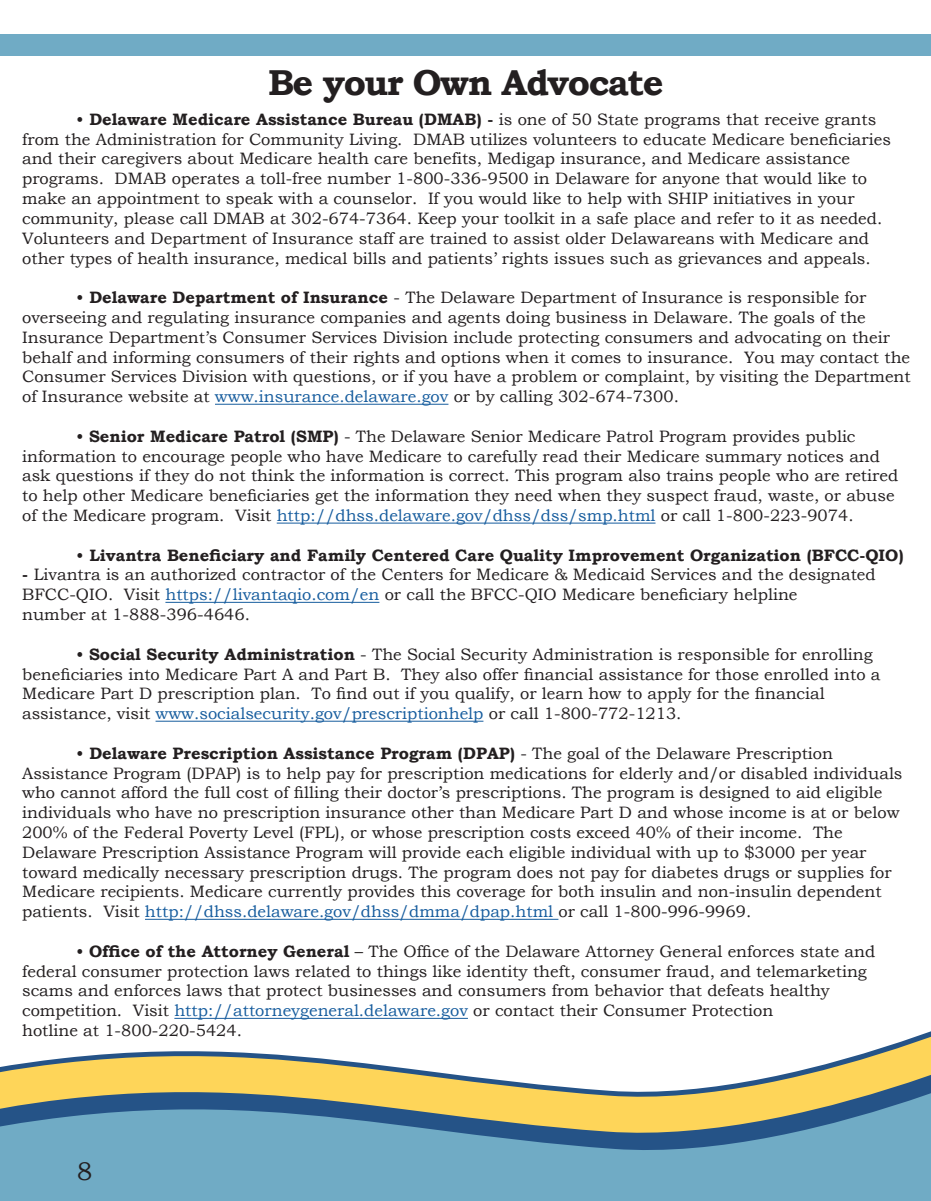
<style>
.page{position:relative;width:931px;height:1201px;background:#fff}
.page>*{position:absolute;margin:0;border:0;box-sizing:border-box;transform-origin:0 0}
.Heading_1___36pt{font:700 36px "Bookman Old Style";letter-spacing:-.04em;color:#231f20}
.Heading_1___36pt-2{font:25.5px "Bookman Old Style";color:#231f20}
.t1{font:16.5px/19.8px "Bookman Old Style";color:#231f20}
.t2{font:700 16.5px "Bookman Old Style";color:#231f20}
.t3{font:16.5px "Bookman Old Style";color:#175d9e}
.s1{font-weight:700}
.s2{color:#175d9e}
.s3{font-weight:400}
.s4{color:#231f20}
</style>
<div class="page">
<svg style="left:0;top:1018px;width:930px;height:181px"></svg>
<div style="left:0;top:34px;width:930px;height:22px;background:#70abc5"></div>
<hr style="left:215px;top:404px;width:233px;height:1px;background:#175d9e">
<hr style="left:277px;top:522px;width:378px;height:1px;background:#175d9e">
<hr style="left:165px;top:602px;width:214px;height:1px;background:#175d9e">
<hr style="left:155px;top:720px;width:328px;height:1px;background:#175d9e">
<hr style="left:145px;top:918px;width:413px;height:1px;background:#175d9e">
<hr style="left:174px;top:1017px;width:294px;height:1px;background:#175d9e">
<svg style="left:0;top:1194px;width:8px;height:7px"></svg>
<svg style="left:924px;top:1194px;width:7px;height:7px"></svg>
<p class="Heading_1___36pt" style="left:268px;top:57px;width:397px">Be your Own Advocate</p>
<p class="t1" style="left:76px;top:109px;width:801px">• <span class="s1">Delaware Medicare Assistance Bureau (DMAB) -</span> is one of 50 State programs that receive grants</p>
<p class="t1" style="left:22px;top:129px;width:870px">from the Administration for Community Living. DMAB utilizes volunteers to educate Medicare beneficiaries and their caregivers about Medicare health care benefits, Medigap insurance, and Medicare assistance programs. DMAB operates a toll-free number 1-800-336-9500 in Delaware for anyone that would like to make an appointment to speak with a counselor. If you would like to help with SHIP initiatives in your community, please call DMAB at 302-674-7364. Keep your toolkit in a safe place and refer to it as needed.<br>Volunteers and Department of Insurance staff are trained to assist older Delawareans with Medicare and other types of health insurance, medical bills and patients’ rights issues such as grievances and appeals.</p>
<p class="t1" style="left:76px;top:288px;width:791px">• <span class="s1">Delaware Department of Insurance</span> - The Delaware Department of Insurance is responsible for</p>
<p class="t1" style="left:22px;top:307px;width:890px">overseeing and regulating insurance companies and agents doing business in Delaware. The goals of the Insurance Department’s Consumer Services Division include protecting consumers and advocating on their behalf and informing consumers of their rights and options when it comes to insurance. You may contact the Consumer Services Division with questions, or if you have a problem or complaint, by visiting the Department of Insurance website at <span class="s2">www.insurance.delaware.gov</span> or by calling 302-674-7300.</p>
<p class="t1" style="left:76px;top:426px;width:780px">• <span class="s1">Senior Medicare Patrol (SMP)</span> - The Delaware Senior Medicare Patrol Program provides public</p>
<p class="t1" style="left:22px;top:446px;width:877px">information to encourage people who have Medicare to carefully read their Medicare summary notices and ask questions if they do not think the information is correct. This program also trains people who are retired to help other Medicare beneficiaries get the information they need when they suspect fraud, waste, or abuse of the Medicare program. Visit <span class="s2">http://dhss.delaware.gov/dhss/dss/smp.html</span> or call 1-800-223-9074.</p>
<p class="t2" style="left:76px;top:543px;width:828px"><span class="s3">•</span> Livantra Beneficiary and Family Centered Care Quality Improvement Organization (BFCC-QIO)</p>
<p class="t1" style="left:22px;top:565px;width:855px"><span class="s1">-</span> Livantra is an authorized contractor of the Centers for Medicare &amp; Medicaid Services and the designated<br>BFCC-QIO. Visit <span class="s2">https://livantaqio.com/en</span> or call the BFCC-QIO Medicare beneficiary helpline</p>
<p class="t1" style="left:22px;top:604px;width:229px">number at 1-888-396-4646.</p>
<p class="t1" style="left:22px;top:644px;width:859px;text-indent:54px">• <span class="s1">Social Security Administration</span> - The Social Security Administration is responsible for enrolling beneficiaries into Medicare Part A and Part B. They also offer financial assistance for those enrolled into a<br>Medicare Part D prescription plan. To find out if you qualify, or learn how to apply for the financial</p>
<p class="t3" style="left:22px;top:702px;width:660px"><span class="s4">assistance, visit</span> www.socialsecurity.gov/prescriptionhelp <span class="s4">or call 1-800-772-1213.</span></p>
<p class="t2" style="left:76px;top:741px;width:758px"><span class="s3">•</span> Delaware Prescription Assistance Program (DPAP) <span class="s3">- The goal of the Delaware Prescription</span></p>
<p class="t1" style="left:22px;top:763px;width:881px">Assistance Program (DPAP) is to help pay for prescription medications for elderly and/or disabled individuals who cannot afford the full cost of filling their doctor’s prescriptions. The program is designed to aid eligible individuals who have no prescription insurance other than Medicare Part D and whose income is at or below 200% of the Federal Poverty Level (FPL), or whose prescription costs exceed 40% of their income. The</p>
<p class="t1" style="left:22px;top:842px;width:870px">Delaware Prescription Assistance Program will provide each eligible individual with up to $3000 per year toward medically necessary prescription drugs. The program does not pay for diabetes drugs or supplies for Medicare recipients. Medicare currently provides this coverage for both insulin and non-insulin dependent patients. Visit <span class="s2">http://dhss.delaware.gov/dhss/dmma/dpap.html</span> or call 1-800-996-9969.</p>
<p class="t1" style="left:22px;top:941px;width:854px;text-indent:54px">• <span class="s1">Office of the Attorney General</span> – The Office of the Delaware Attorney General enforces state and federal consumer protection laws related to things like identity theft, consumer fraud, and telemarketing scams and enforces laws that protect businesses and consumers from behavior that defeats healthy</p>
<p class="t1" style="left:22px;top:1000px;width:752px">competition. Visit <span class="s2">http://attorneygeneral.delaware.gov</span> or contact their Consumer Protection</p>
<p class="t1" style="left:22px;top:1020px;width:221px">hotline at 1-800-220-5424.</p>
<p class="Heading_1___36pt-2" style="left:77px;top:1154px;width:17px">8</p>
</div>
